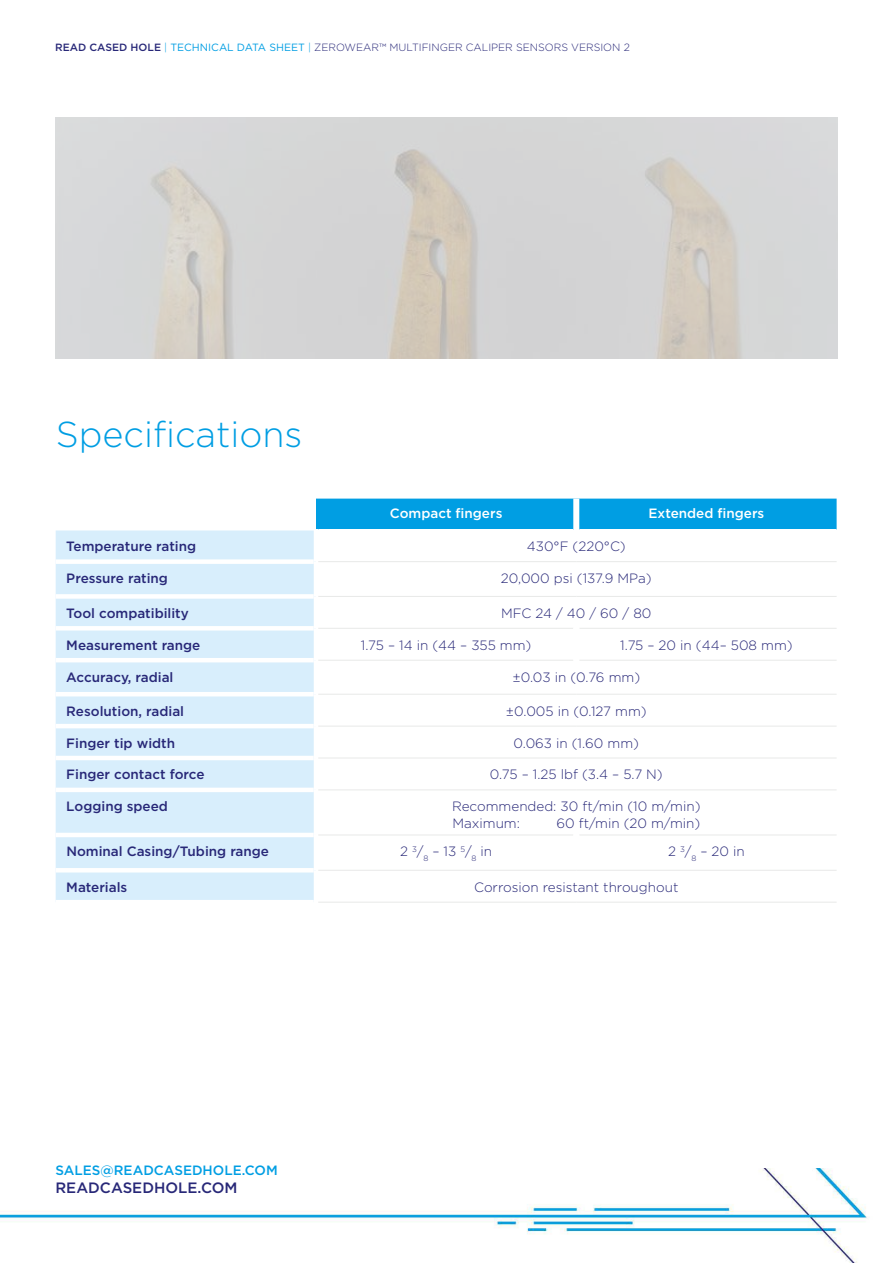
<style>
.page{position:relative;width:893px;height:1263px;background:#fff}
.page>*{position:absolute;margin:0;border:0;box-sizing:border-box;transform-origin:0 0}
.t1{font:300 36px "Gotham";color:#009ee3}
.t2{font:500 15px "Gotham";color:#282878}
.t3{font:300 13.5px/16.2px "Gotham";color:#282878}
.t4{font:500 13.5px "Gotham";color:#282878}
.t5{font:500 13.5px "Gotham";color:#fff}
.t6{font:500 13.5px "Gotham";color:#009ee3}
.t7{font:300 10.5px "Gotham";color:#282878}
.s1{font-weight:500}
.s2{color:#009ee3}
.s3{font-weight:400;color:#009ee3}
</style>
<div class="page">
<div style="left:316px;top:499px;width:521px;height:30px;background:#009ee3"></div>
<div style="left:56px;top:530px;width:258px;height:370px;background:#d8eefc"></div>
<div style="left:56px;top:559px;width:258px;height:5px;background:#fff"></div>
<div style="left:56px;top:594px;width:258px;height:5px;background:#fff"></div>
<hr style="left:56px;top:626px;width:258px;height:4px;background:#fff">
<hr style="left:56px;top:658px;width:258px;height:4px;background:#fff">
<hr style="left:56px;top:692px;width:258px;height:4px;background:#fff">
<hr style="left:56px;top:724px;width:258px;height:4px;background:#fff">
<hr style="left:56px;top:756px;width:258px;height:4px;background:#fff">
<hr style="left:56px;top:788px;width:258px;height:4px;background:#fff">
<hr style="left:56px;top:833px;width:258px;height:4px;background:#fff">
<hr style="left:56px;top:868px;width:258px;height:4px;background:#fff">
<hr style="left:318px;top:561px;width:258px;height:1px;background:#e8e9e8">
<hr style="left:576px;top:561px;width:261px;height:1px;background:#e8e9e8">
<hr style="left:318px;top:596px;width:258px;height:1px;background:#e8e9e8">
<hr style="left:576px;top:596px;width:261px;height:1px;background:#e8e9e8">
<hr style="left:318px;top:660px;width:255px;height:1px;background:#e8e9e8">
<hr style="left:579px;top:660px;width:258px;height:1px;background:#e8e9e8">
<hr style="left:318px;top:694px;width:258px;height:1px;background:#e8e9e8">
<hr style="left:576px;top:694px;width:261px;height:1px;background:#e8e9e8">
<hr style="left:318px;top:726px;width:258px;height:1px;background:#e8e9e8">
<hr style="left:576px;top:726px;width:261px;height:1px;background:#e8e9e8">
<hr style="left:318px;top:758px;width:258px;height:1px;background:#e8e9e8">
<hr style="left:576px;top:758px;width:261px;height:1px;background:#e8e9e8">
<hr style="left:318px;top:789px;width:258px;height:1px;background:#e8e9e8">
<hr style="left:576px;top:789px;width:261px;height:1px;background:#e8e9e8">
<hr style="left:318px;top:902px;width:258px;height:1px;background:#e8e9e8">
<hr style="left:576px;top:902px;width:261px;height:1px;background:#e8e9e8">
<hr style="left:318px;top:628px;width:255px;height:1px;background:#e8e9e8">
<hr style="left:579px;top:628px;width:258px;height:1px;background:#e8e9e8">
<hr style="left:318px;top:834px;width:255px;height:1px;background:#e8e9e8">
<hr style="left:579px;top:834px;width:258px;height:1px;background:#e8e9e8">
<div style="left:573px;top:499px;width:6px;height:33px;background:#fff"></div>
<hr style="left:318px;top:870px;width:258px;height:1px;background:#e8e9e8">
<hr style="left:576px;top:870px;width:261px;height:1px;background:#e8e9e8">
<svg style="left:56px;top:117px;width:782px;height:241px;background:#d4d3d1"></svg>
<img style="left:0;top:1168px;width:867px;height:95px">
<p class="t7" style="left:55px;top:43px;width:576px"><span class="s1">READ CASED HOLE</span> <span class="s2">|</span> <span class="s3">TECHNICAL DATA SHEET</span> <span class="s2">|</span> ZEROWEAR™ MULTIFINGER CALIPER SENSORS VERSION 2</p>
<h1 class="t1" style="left:56px;top:418px;width:248px">Specifications</h1>
<p class="t5" style="left:390px;top:507px;width:114px">Compact fingers</p>
<p class="t5" style="left:648px;top:507px;width:117px">Extended fingers</p>
<p class="t4" style="left:66px;top:540px;width:131px">Temperature rating</p>
<p class="t3" style="left:527px;top:539px;width:100px">430°F (220°C)</p>
<p class="t4" style="left:66px;top:572px;width:103px">Pressure rating</p>
<p class="t3" style="left:501px;top:571px;width:152px">20,000 psi (137.9 MPa)</p>
<p class="t4" style="left:66px;top:607px;width:124px">Tool compatibility</p>
<p class="t3" style="left:501px;top:606px;width:152px">MFC 24 / 40 / 60 / 80</p>
<p class="t4" style="left:66px;top:639px;width:136px">Measurement range</p>
<p class="t3" style="left:361px;top:637px;width:172px">1.75 – 14 in (44 – 355 mm)</p>
<p class="t3" style="left:620px;top:637px;width:174px">1.75 – 20 in (44– 508 mm)</p>
<p class="t4" style="left:66px;top:671px;width:109px">Accuracy, radial</p>
<p class="t3" style="left:512px;top:669px;width:129px">±0.03 in (0.76 mm)</p>
<p class="t4" style="left:66px;top:705px;width:119px">Resolution, radial</p>
<p class="t3" style="left:506px;top:703px;width:142px">±0.005 in (0.127 mm)</p>
<p class="t4" style="left:66px;top:737px;width:110px">Finger tip width</p>
<p class="t3" style="left:514px;top:735px;width:127px">0.063 in (1.60 mm)</p>
<p class="t4" style="left:66px;top:769px;width:140px">Finger contact force</p>
<p class="t3" style="left:490px;top:767px;width:174px">0.75 – 1.25 lbf (3.4 – 5.7 N)</p>
<p class="t4" style="left:66px;top:800px;width:103px">Logging speed</p>
<p class="t3" style="left:452px;top:799px;width:250px">Recommended: 30 ft/min (10 m/min)<br>Maximum:</p>
<p class="t3" style="left:556px;top:815px;width:145px">60 ft/min (20 m/min)</p>
<p class="t4" style="left:66px;top:845px;width:204px">Nominal Casing/Tubing range</p>
<p class="t3" style="left:400px;top:844px;width:94px">2 <sup>3</sup>/<sub>8</sub> – 13 <sup>5</sup>/<sub>8</sub> in</p>
<p class="t3" style="left:668px;top:844px;width:78px">2 <sup>3</sup>/<sub>8</sub> – 20 in</p>
<p class="t4" style="left:66px;top:881px;width:63px">Materials</p>
<p class="t3" style="left:474px;top:879px;width:206px">Corrosion resistant throughout</p>
<p class="t6" style="left:55px;top:1164px;width:224px">SALES@READCASEDHOLE.COM</p>
<p class="t2" style="left:55px;top:1181px;width:184px">READCASEDHOLE.COM</p>
</div>
